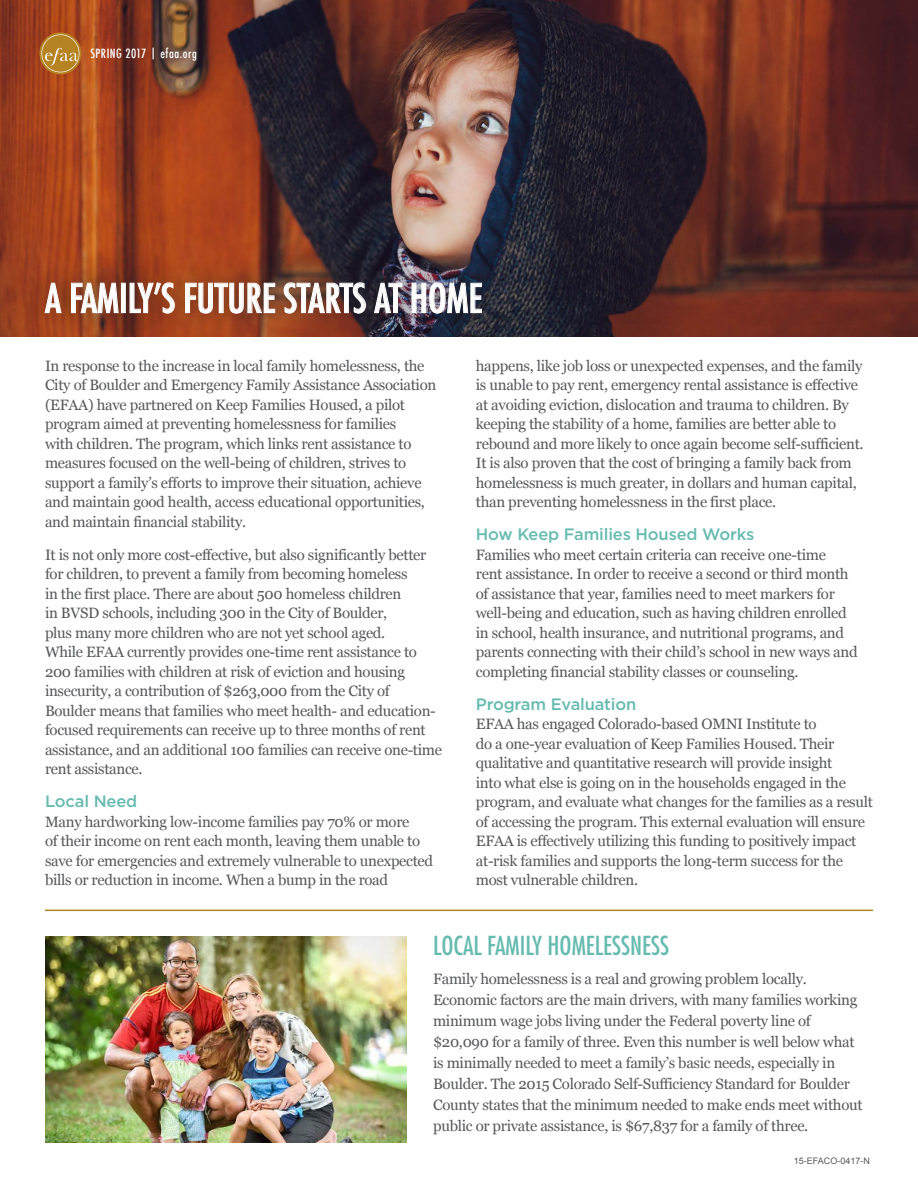
<style>
.page{position:relative;width:918px;height:1188px;background:#fff}
.page>*{position:absolute;margin:0;border:0;box-sizing:border-box;transform-origin:0 0}
.t1{font:condensed 39px "Futura Std";color:#fff}
.t2{font:condensed 25.5px "Futura Std";color:#66bbb0}
.t3{font:500 16.5px "Gotham";letter-spacing:-.01em;color:#66bbb0}
.t4{font:15px/19.5px "Georgia";letter-spacing:-.02em;color:#57585a}
.t5{font:500 condensed 12.45px "Futura";letter-spacing:.04em;color:#fff}
.t6{font:9px "Arial";color:#57585a}
</style>
<div class="page">
<img style="left:0;top:0;width:918px;height:337px">
<div style="left:17px;top:253px;width:493px;height:90px;background:#231f20;opacity:.75"></div>
<svg style="left:44px;top:282px;width:18px;height:32px"></svg>
<svg style="left:71px;top:282px;width:48px;height:32px;background:#a7745e"></svg>
<div style="left:121px;top:283px;width:5px;height:30px;border:1px solid #fff"></div>
<svg style="left:129px;top:282px;width:46px;height:32px"></svg>
<svg style="left:185px;top:282px;width:91px;height:32px;background:#a36b54"></svg>
<svg style="left:283px;top:282px;width:83px;height:32px;background:#7f625a"></svg>
<svg style="left:373px;top:282px;width:30px;height:32px"></svg>
<img style="left:411px;top:282px;width:71px;height:32px">
<hr style="left:45px;top:910px;width:828px;height:1px;background:#b68322">
<svg style="left:39px;top:32px;width:42px;height:42px;background:#b88036"></svg>
<img style="left:45px;top:937px;width:361px;height:206px">
<p class="t5" style="left:90px;top:45px;width:108px">SPRING 2017 | efaa.org</p>
<h1 class="t1" style="left:45px;top:275px;width:439px">A FAMILY’S FUTURE STARTS AT HOME</h1>
<p class="t4" style="left:45px;top:356px;width:393px">In response to the increase in local family homelessness, the City of Boulder and Emergency Family Assistance Association (EFAA) have partnered on Keep Families Housed, a pilot program aimed at preventing homelessness for families<br>with children. The program, which links rent assistance to measures focused on the well-being of children, strives to support a family’s efforts to improve their situation, achieve and maintain good health, access educational opportunities, and maintain financial stability.</p>
<p class="t4" style="left:45px;top:545px;width:399px">It is not only more cost-effective, but also significantly better for children, to prevent a family from becoming homeless<br>in the first place. There are about 500 homeless children<br>in BVSD schools, including 300 in the City of Boulder,<br>plus many more children who are not yet school aged.<br>While EFAA currently provides one-time rent assistance to 200 families with children at risk of eviction and housing insecurity, a contribution of $263,000 from the City of Boulder means that families who meet health- and education&shy;focused requirements can receive up to three months of rent assistance, and an additional 100 families can receive one-time rent assistance.</p>
<p class="t3" style="left:45px;top:791px;width:94px">Local Need</p>
<p class="t4" style="left:45px;top:812px;width:390px">Many hardworking low-income families pay 70% or more<br>of their income on rent each month, leaving them unable to save for emergencies and extremely vulnerable to unexpected bills or reduction in income. When a bump in the road</p>
<p class="t4" style="left:476px;top:356px;width:389px">happens, like job loss or unexpected expenses, and the family is unable to pay rent, emergency rental assistance is effective at avoiding eviction, dislocation and trauma to children. By keeping the stability of a home, families are better able to rebound and more likely to once again become self-sufficient.<br>It is also proven that the cost of bringing a family back from homelessness is much greater, in dollars and human capital, than preventing homelessness in the first place.</p>
<p class="t3" style="left:476px;top:524px;width:280px">How Keep Families Housed Works</p>
<p class="t4" style="left:476px;top:545px;width:383px">Families who meet certain criteria can receive one-time<br>rent assistance. In order to receive a second or third month of assistance that year, families need to meet markers for well-being and education, such as having children enrolled in school, health insurance, and nutritional programs, and parents connecting with their child’s school in new ways and completing financial stability classes or counseling.</p>
<p class="t3" style="left:476px;top:693px;width:162px">Program Evaluation</p>
<p class="t4" style="left:476px;top:715px;width:399px">EFAA has engaged Colorado-based OMNI Institute to<br>do a one-year evaluation of Keep Families Housed. Their qualitative and quantitative research will provide insight<br>into what else is going on in the households engaged in the program, and evaluate what changes for the families as a result of accessing the program. This external evaluation will ensure EFAA is effectively utilizing this funding to positively impact at-risk families and supports the long-term success for the most vulnerable children.</p>
<h2 class="t2" style="left:433px;top:931px;width:238px">LOCAL FAMILY HOMELESSNESS</h2>
<p class="t4" style="left:433px;top:969px;width:431px;line-height:21px">Family homelessness is a real and growing problem locally.<br>Economic factors are the main drivers, with many families working minimum wage jobs living under the Federal poverty line of $20,090 for a family of three. Even this number is well below what is minimally needed to meet a family’s basic needs, especially in Boulder. The 2015 Colorado Self-Sufficiency Standard for Boulder County states that the minimum needed to make ends meet without public or private assistance, is $67,837 for a family of three.</p>
<p class="t6" style="left:794px;top:1155px;width:78px">15-EFACO-0417-N</p>
</div>
